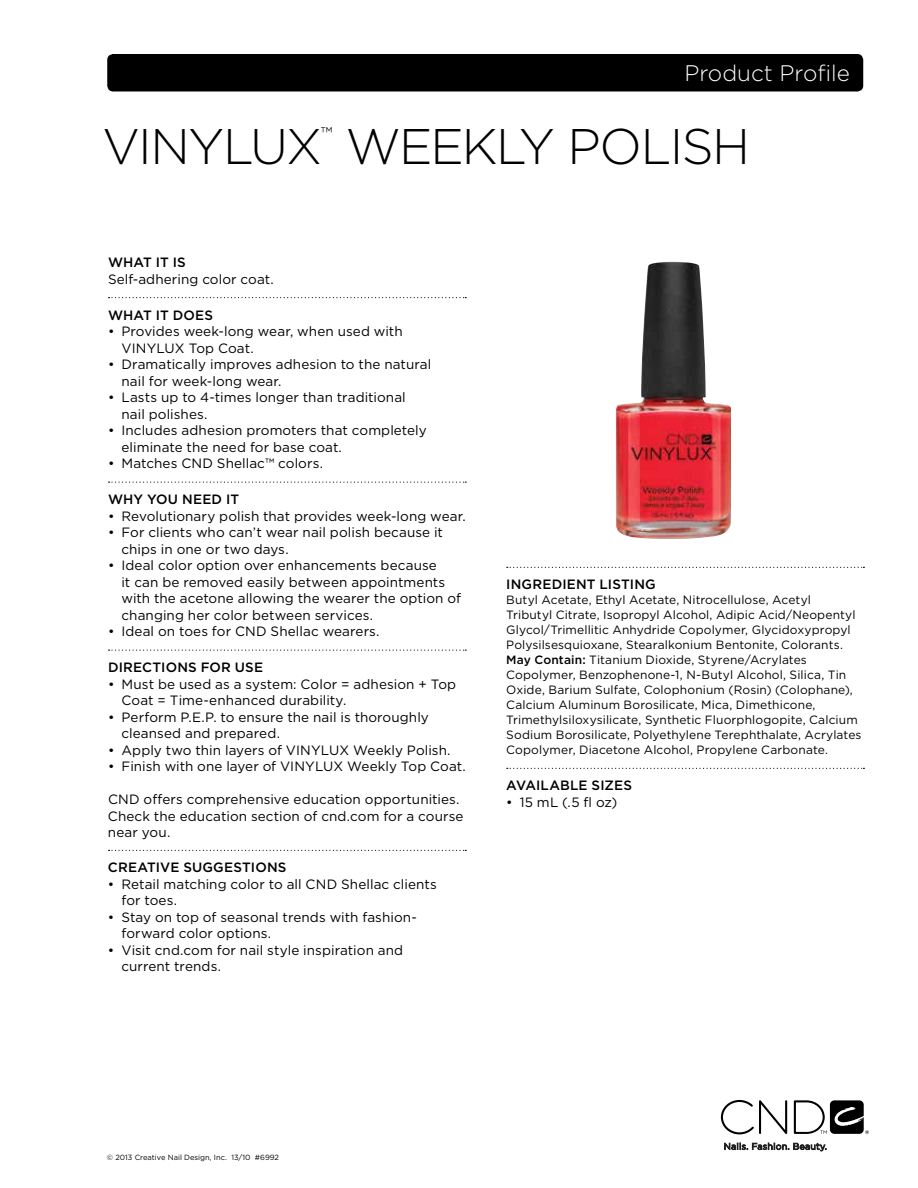
<style>
.page{position:relative;width:918px;height:1188px;background:#fff}
.page>*{position:absolute;margin:0;border:0;box-sizing:border-box;transform-origin:0 0}
.t1{font:300 49.95px "Gotham";letter-spacing:-.035em;color:#000}
.t2{font:300 22.5px "Gotham";color:#fff}
.t3{font:300 16.95px "Gotham";color:#000}
.t4{font:13.5px/16.5px "Gotham";letter-spacing:.005em;color:#000}
.t5{font:500 13.5px "Gotham";letter-spacing:.01em;color:#000}
.t6{font:12px/15px "Gotham";letter-spacing:.01em;color:#000}
.t7{font:7.5px "Gotham";color:#000}
.s1{font-weight:500}
</style>
<div class="page">
<div style="left:107px;top:54px;width:756px;height:38px;background:#000;border-radius:6px"></div>
<svg style="left:721px;top:1100px;width:148px;height:34px"></svg>
<svg style="left:725px;top:1143px;width:101px;height:8px"></svg>
<img style="left:616px;top:262px;width:115px;height:277px">
<svg style="left:507px;top:567px;width:357px;height:1px"></svg>
<svg style="left:507px;top:768px;width:357px;height:1px"></svg>
<svg style="left:109px;top:297px;width:357px;height:1px"></svg>
<svg style="left:109px;top:482px;width:357px;height:1px"></svg>
<svg style="left:109px;top:650px;width:357px;height:1px"></svg>
<svg style="left:109px;top:850px;width:357px;height:1px"></svg>
<h2 class="t2" style="left:685px;top:59px;width:167px">Product Profile</h2>
<h1 class="t1" style="left:103px;top:115px;width:221px">Vinylux</h1>
<p class="t3" style="left:321px;top:122px;width:13px">™</p>
<h1 class="t1" style="left:346px;top:115px;width:406px">Weekly Polish</h1>
<p class="t5" style="left:108px;top:254px;width:79px">WHAT IT IS</p>
<p class="t4" style="left:108px;top:270px;width:167px">Self-adhering color coat.</p>
<p class="t5" style="left:108px;top:306px;width:107px">WHAT IT DOES</p>
<p class="t4" style="left:122px;top:323px;width:283px;text-indent:-14px">• Provides week-long wear, when used with<br>Vinylux Top Coat.</p>
<p class="t4" style="left:122px;top:356px;width:311px;text-indent:-14px">• Dramatically improves adhesion to the natural nail for week-long wear.</p>
<p class="t4" style="left:122px;top:389px;width:286px;text-indent:-14px">• Lasts up to 4-times longer than traditional nail polishes.</p>
<p class="t4" style="left:122px;top:422px;width:307px;text-indent:-14px">• I ncludes adhesion promoters that completely eliminate the need for base coat.</p>
<p class="t4" style="left:108px;top:455px;width:217px">• Matches CN D Shellac™ colors.</p>
<p class="t5" style="left:108px;top:491px;width:133px">WHY YOU NEED IT</p>
<p class="t4" style="left:108px;top:507px;width:359px">• Revolutionary polish that provides week-long wear.</p>
<p class="t4" style="left:122px;top:524px;width:323px;text-indent:-14px">• For clients who can’t wear nail polish because it chips in one or two days.</p>
<p class="t4" style="left:122px;top:557px;width:341px;text-indent:-14px">• Ideal color option over enhancements because<br>it can be removed easily between appointments with the acetone allowing the wearer the option of changing her color between services.</p>
<p class="t4" style="left:108px;top:623px;width:273px">• Ideal on toes for CN D Shellac wearers.</p>
<p class="t5" style="left:108px;top:659px;width:157px">DIRECTIONS FOR USE</p>
<p class="t4" style="left:122px;top:675px;width:336px;text-indent:-14px">• Must be used as a system: Color = adhesion + Top<br>Coat = Time-enhanced durability.</p>
<p class="t4" style="left:122px;top:708px;width:309px;text-indent:-14px">• Perform P.E.P. to ensure the nail is thoroughly cleansed and prepared.</p>
<p class="t4" style="left:108px;top:741px;width:344px">• Apply two thin layers of Vinylux Weekly Polish.</p>
<p class="t4" style="left:108px;top:758px;width:359px">• Finish with one layer of Vinylux Weekly Top Coat.</p>
<p class="t4" style="left:108px;top:791px;width:357px">CN D offers comprehensive education opportunities.<br>Check the education section of cnd.com for a course near you.</p>
<p class="t5" style="left:108px;top:859px;width:180px">CREATIVE SUGGESTIONS</p>
<p class="t4" style="left:121px;top:876px;width:317px;text-indent:-14px">• Retail matching color to all CN D Shellac clients for toes.</p>
<p class="t4" style="left:121px;top:909px;width:297px;text-indent:-14px">• Stay on top of seasonal trends with fashion&shy;forward color options.</p>
<p class="t4" style="left:121px;top:942px;width:283px;text-indent:-14px">• Visit cnd.com for nail style inspiration and current trends.</p>
<p class="t5" style="left:506px;top:576px;width:151px">INGREDIENT LISTING</p>
<p class="t6" style="left:506px;top:592px;width:357px">Butyl Acetate, Ethyl Acetate, Nitrocellulose, Acetyl<br>Tributyl Citrate, Isopropyl Alcohol, Adipic Acid/Neopentyl Glycol/Trimellitic Anhydride Copolymer, Glycidoxypropyl Polysilsesquioxane, Stearalkonium Bentonite, Colorants.<br><span class="s1">May Contain:</span> Titanium Dioxide, Styrene/Acrylates Copolymer, Benzophenone-1, N-Butyl Alcohol, Silica, Tin Oxide, Barium Sulfate, Colophonium (Rosin) (Colophane), Calcium Aluminum Borosilicate, Mica, Dimethicone, Trimethylsiloxysilicate, Synthetic Fluorphlogopite, Calcium Sodium Borosilicate, Polyethylene Terephthalate, Acrylates Copolymer, Diacetone Alcohol, Propylene Carbonate.</p>
<p class="t5" style="left:506px;top:777px;width:127px">AVAILABLE SIZES</p>
<p class="t4" style="left:506px;top:794px;width:112px">• 15 mL (.5 fl oz)</p>
<p class="t7" style="left:107px;top:1153px;width:174px">© 2013 Creative Nail Design, Inc. 13/10 #6992</p>
</div>
